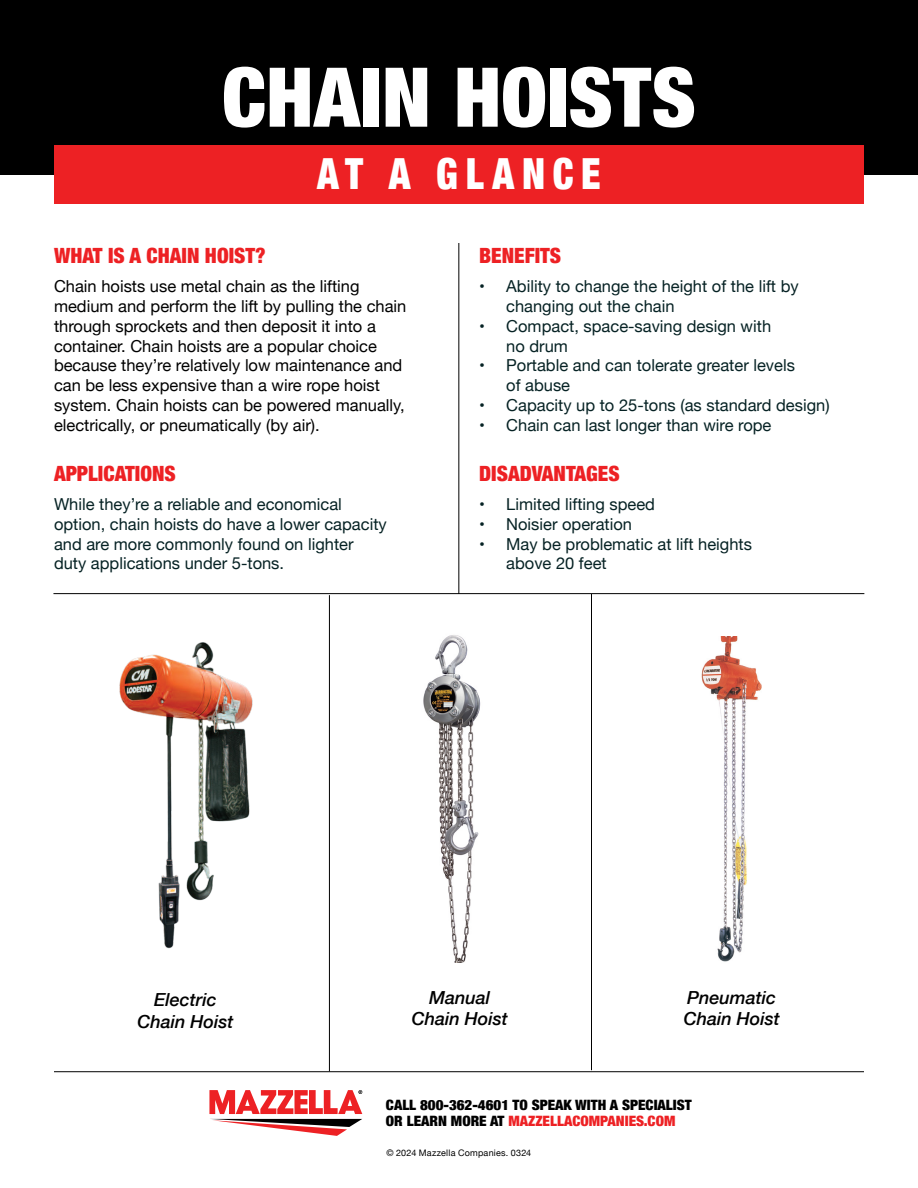
<style>
.page{position:relative;width:918px;height:1188px;background:#fff}
.page>*{position:absolute;margin:0;border:0;box-sizing:border-box;transform-origin:0 0}
.t1{font:900 condensed 82.5px "Helvetica Neue";color:#fff}
.t2{font:900 condensed 42.9px "Helvetica Neue";letter-spacing:.195em;color:#fff;scale:.91 1}
.t3{font:900 condensed 21px "Helvetica Neue";color:#ed2124}
.t4{font:italic 500 18px "Helvetica Neue";color:#000}
.t5{font:16.5px/19.8px "Helvetica Neue";color:#062224}
.t6{font:16.5px/19.8px "Helvetica Neue";color:#000101}
.t7{font:900 condensed 14.25px/16.5px "Helvetica Neue";color:#000;scale:1.05 1}
.t8{font:9px "Helvetica Neue";letter-spacing:.025em;color:#000}
.s1{color:#ed2124}
</style>
<div class="page">
<div style="left:0;top:0;width:918px;height:174px;background:#000"></div>
<div style="left:54px;top:145px;width:810px;height:59px;background:#ed2124"></div>
<svg style="left:209px;top:1090px;width:153px;height:46px"></svg>
<hr style="left:54px;top:1071px;width:810px;height:1px;background:#000">
<hr style="left:458px;top:243px;width:1px;height:351px;background:#000">
<img style="left:423px;top:635px;width:58px;height:328px">
<img style="left:119px;top:642px;width:134px;height:307px">
<img style="left:701px;top:637px;width:61px;height:325px">
<hr style="left:329px;top:595px;width:1px;height:476px;background:#000">
<hr style="left:591px;top:594px;width:1px;height:476px;background:#000">
<hr style="left:53px;top:593px;width:811px;height:1px;background:#000">
<p class="t1" style="left:222px;top:29px;width:475px">CHAIN HOISTS</p>
<h2 class="t2" style="left:317px;top:138px;width:313px">AT A GLANCE</h2>
<p class="t3" style="left:54px;top:239px;width:213px">WHAT IS A CHAIN HOIST?</p>
<p class="t6" style="left:54px;top:277px;width:307px">Chain hoists use metal chain as the lifting</p>
<p class="t6" style="left:54px;top:297px;width:354px">medium and perform the lift by pulling the chain through sprockets and then deposit it into a</p>
<p class="t6" style="left:54px;top:337px;width:325px">container. Chain hoists are a popular choice</p>
<p class="t6" style="left:54px;top:357px;width:350px">because they’re relatively low maintenance and</p>
<p class="t6" style="left:54px;top:376px;width:328px">can be less expensive than a wire rope hoist</p>
<p class="t6" style="left:54px;top:396px;width:352px">system. Chain hoists can be powered manually, electrically, or pneumatically (by air).</p>
<p class="t3" style="left:54px;top:456px;width:123px">APPLICATIONS</p>
<p class="t5" style="left:54px;top:495px;width:289px">While they’re a reliable and economical</p>
<p class="t5" style="left:54px;top:515px;width:334px">option, chain hoists do have a lower capacity</p>
<p class="t5" style="left:54px;top:535px;width:301px">and are more commonly found on lighter</p>
<p class="t5" style="left:54px;top:555px;width:232px">duty applications under 5-tons.</p>
<p class="t3" style="left:479px;top:239px;width:84px">BENEFITS</p>
<p class="t5" style="left:506px;top:277px;width:294px;text-indent:-27px">• Ability to change the height of the lift by changing out the chain</p>
<p class="t5" style="left:506px;top:317px;width:266px;text-indent:-27px">• Compact, space-saving design with no drum</p>
<p class="t5" style="left:506px;top:357px;width:290px;text-indent:-27px">• Portable and can tolerate greater levels of abuse</p>
<p class="t5" style="left:479px;top:396px;width:352px">• Capacity up to 25-tons (as standard design)</p>
<p class="t5" style="left:479px;top:416px;width:294px">• Chain can last longer than wire rope</p>
<p class="t3" style="left:479px;top:456px;width:142px">DISADVANTAGES</p>
<p class="t5" style="left:479px;top:495px;width:177px">• Limited lifting speed</p>
<p class="t5" style="left:479px;top:515px;width:154px">• Noisier operation</p>
<p class="t5" style="left:506px;top:535px;width:247px;text-indent:-27px">• May be problematic at lift heights above 20 feet</p>
<p class="t4" style="left:154px;top:984px;width:64px">Electric</p>
<p class="t4" style="left:137px;top:1006px;width:98px">Chain Hoist</p>
<p class="t4" style="left:429px;top:982px;width:63px">Manual</p>
<p class="t4" style="left:412px;top:1003px;width:98px">Chain Hoist</p>
<p class="t4" style="left:687px;top:982px;width:91px">Pneumatic</p>
<p class="t4" style="left:684px;top:1003px;width:98px">Chain Hoist</p>
<p class="t7" style="left:386px;top:1096px;width:293px">CALL 800-362-4601 TO SPEAK WITH A SPECIALIST<br>OR LEARN MORE AT <span class="s1">MAZZELLACOMPANIES.COM</span></p>
<p class="t8" style="left:386px;top:1146px;width:146px">© 2024 Mazzella Companies. 0324</p>
</div>
